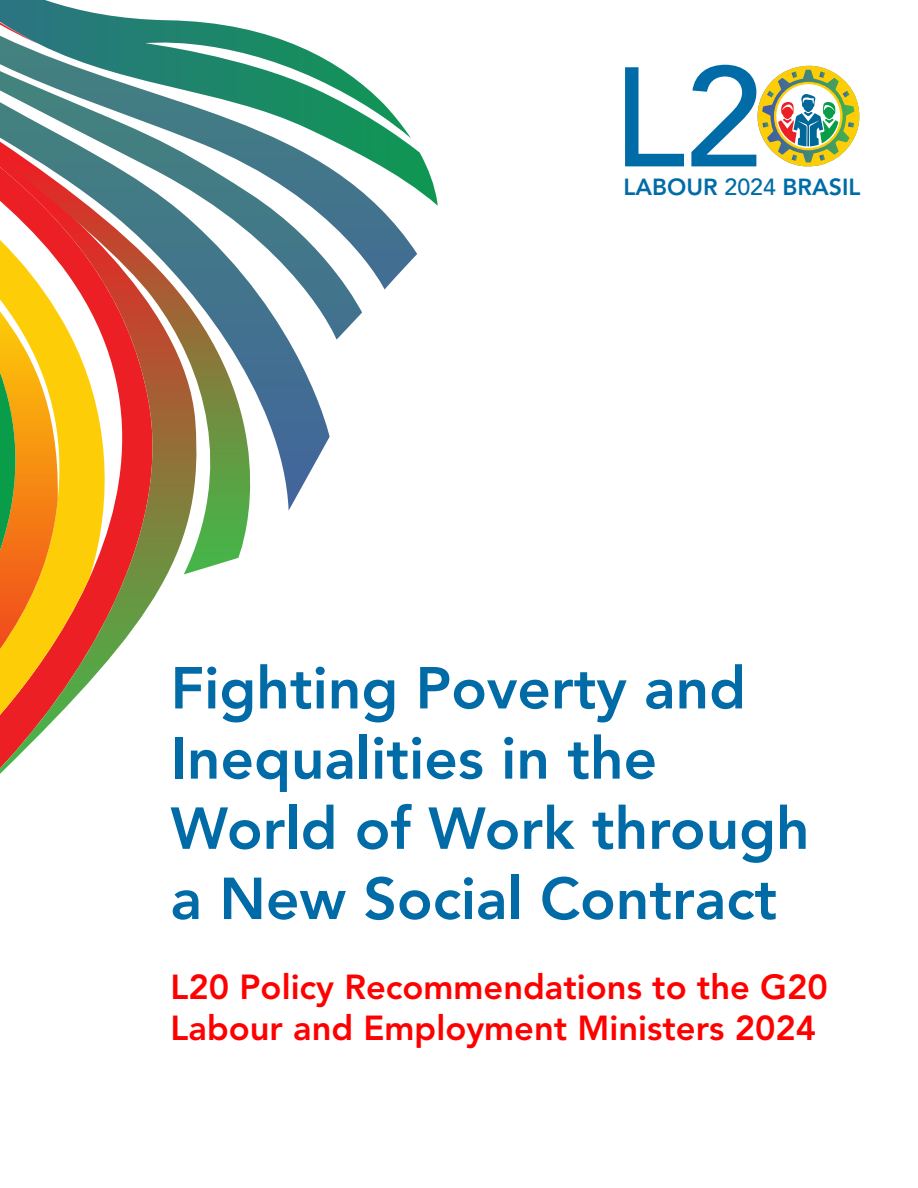
<style>
.page{position:relative;width:918px;height:1188px;background:#fff}
.page>*{position:absolute;margin:0;border:0;box-sizing:border-box;transform-origin:0 0}
.t1{font:500 139.95px "Avenir";color:#006ca7}
.t2{font:800 58.5px/70.2px "Avenir";color:#006ba6}
.t3{font:800 34.5px/41.4px "Avenir";color:#f00}
.t4{font:800 23.1px "Avenir";color:#006ca7}
.s1{font-weight:500}
</style>
<div class="page">
<svg style="left:757px;top:65px;width:103px;height:101px"></svg>
<svg style="left:362px;top:206px;width:55px;height:84px"></svg>
<svg style="left:288px;top:206px;width:74px;height:305px"></svg>
<svg style="left:0;top:574px;width:185px;height:200px"></svg>
<svg style="left:60px;top:206px;width:228px;height:368px"></svg>
<svg style="left:0;top:206px;width:60px;height:479px;background:#e9a731"></svg>
<svg style="left:0;top:0;width:438px;height:206px"></svg>
<h1 class="t1" style="left:612px;top:15px;width:152px">L2</h1>
<p class="t4" style="left:623px;top:170px;width:239px">LABOUR <span class="s1">2024</span> BRASIL</p>
<p class="t2" style="left:171px;top:656px;width:640px">Fighting Poverty and<br>Inequalities in the<br>World of Work through a New Social Contract</p>
<p class="t3" style="left:171px;top:967px;width:659px">L20 Policy Recommendations to the G20<br>Labour and Employment Ministers 2024</p>
</div>
